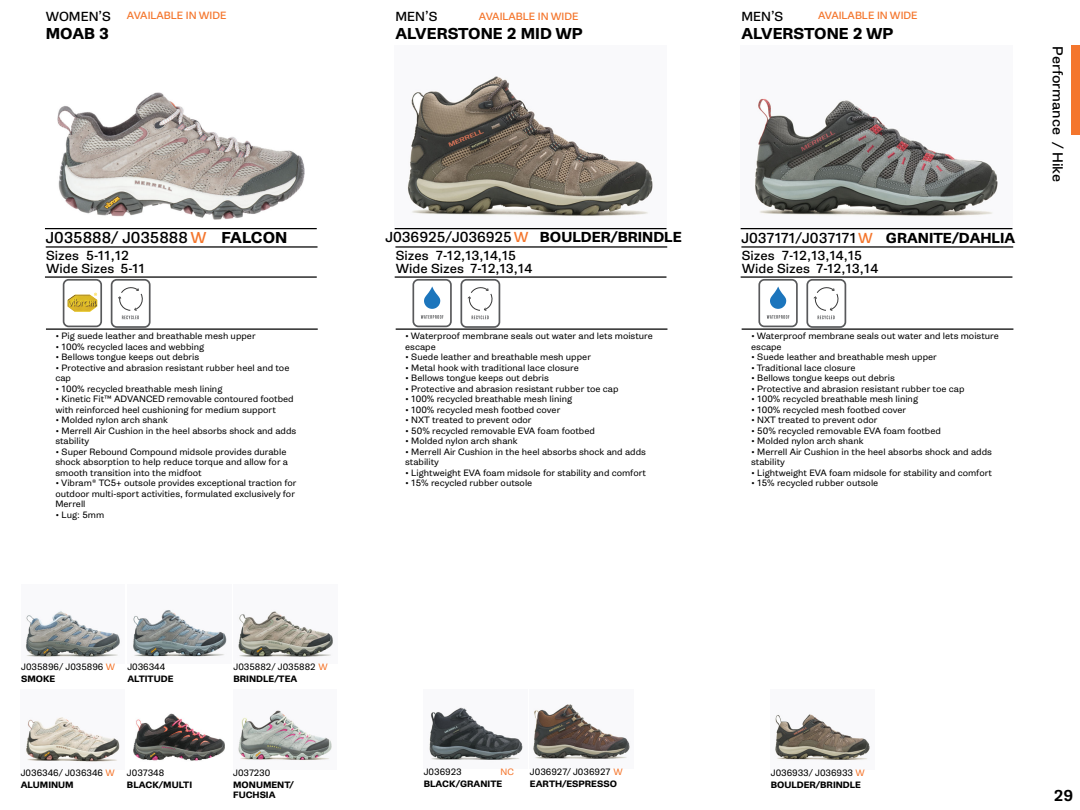
<style>
.page{position:relative;width:1080px;height:810px;background:#fff}
.page>*{position:absolute;margin:0;border:0;box-sizing:border-box;transform-origin:0 0}
.t1{font:700 15px "Gira Sans";color:#000}
.t2{font:15px "Gira Sans";color:#000}
.t3{font:500 15px "Gira Sans";color:#000}
.t4{font:13.75px "Gira Sans";color:#000}
.t5{font:700 13.75px "Gira Sans";color:#000}
.t6{font:12.5px/13.4px "Gira Sans";color:#000}
.t7{font:10px "Gira Sans";color:#f4762d}
.t8{font:8.75px/10.5px "Gira Sans";color:#000}
.t9{font:700 8.75px/10.5px "Gira Sans";color:#000}
.t10{font:8.75px "Gira Sans";color:#f4762d}
.s1{color:#f4762d}
.s2{font-weight:700}
</style>
<div class="page">
<img style="left:58px;top:92px;width:246px;height:128px">
<hr style="left:45px;top:228px;width:272px;height:1px;background:#000">
<hr style="left:46px;top:246px;width:272px;height:2px;background:#000">
<hr style="left:46px;top:328px;width:272px;height:2px;background:#000">
<div style="left:63px;top:279px;width:39px;height:48px;border:2px solid #58595b;border-radius:5px"></div>
<img style="left:67px;top:294px;width:30px;height:18px">
<div style="left:111px;top:279px;width:40px;height:49px;border:2px solid #58595b;border-radius:5px"></div>
<svg style="left:118px;top:287px;width:25px;height:32px"></svg>
<img style="left:133px;top:610px;width:94px;height:47px">
<hr style="left:45px;top:276px;width:272px;height:2px;background:#000">
<img style="left:238px;top:611px;width:95px;height:46px">
<img style="left:25px;top:611px;width:95px;height:46px">
<img style="left:134px;top:713px;width:90px;height:48px">
<img style="left:238px;top:710px;width:94px;height:51px">
<img style="left:26px;top:717px;width:94px;height:45px">
<img style="left:407px;top:76px;width:246px;height:140px">
<hr style="left:395px;top:228px;width:271px;height:1px;background:#000">
<hr style="left:395px;top:246px;width:272px;height:2px;background:#000">
<hr style="left:396px;top:328px;width:271px;height:2px;background:#000">
<svg style="left:421px;top:315px;width:22px;height:4px"></svg>
<svg style="left:424px;top:287px;width:16px;height:22px"></svg>
<div style="left:412px;top:279px;width:40px;height:48px;border:2px solid #58595b;border-radius:5px"></div>
<div style="left:460px;top:279px;width:40px;height:49px;border:2px solid #58595b;border-radius:5px"></div>
<svg style="left:468px;top:287px;width:24px;height:32px"></svg>
<img style="left:533px;top:704px;width:97px;height:55px">
<hr style="left:395px;top:276px;width:271px;height:2px;background:#000">
<img style="left:429px;top:707px;width:94px;height:53px">
<img style="left:755px;top:98px;width:243px;height:118px">
<hr style="left:741px;top:228px;width:271px;height:1px;background:#000">
<hr style="left:741px;top:246px;width:272px;height:2px;background:#000">
<hr style="left:742px;top:328px;width:271px;height:2px;background:#000">
<svg style="left:767px;top:315px;width:22px;height:4px"></svg>
<svg style="left:770px;top:287px;width:16px;height:22px"></svg>
<div style="left:758px;top:279px;width:40px;height:48px;border:2px solid #58595b;border-radius:5px"></div>
<div style="left:806px;top:279px;width:40px;height:49px;border:2px solid #58595b;border-radius:5px"></div>
<svg style="left:814px;top:287px;width:24px;height:32px"></svg>
<hr style="left:741px;top:276px;width:271px;height:2px;background:#000">
<img style="left:775px;top:714px;width:95px;height:46px">
<div style="left:1071px;top:45px;width:9px;height:90px;background:#f4762d"></div>
<h3 class="t6" style="left:46px;top:10px;width:67px">WOMEN’S</h3>
<h3 class="t6" style="left:395px;top:10px;width:43px">MEN’S</h3>
<p class="t7" style="left:127px;top:11px;width:101px">AVAILABLE IN WIDE</p>
<p class="t7" style="left:479px;top:12px;width:101px">AVAILABLE IN WIDE</p>
<h3 class="t6" style="left:741px;top:10px;width:43px">MEN’S</h3>
<p class="t7" style="left:818px;top:11px;width:101px">AVAILABLE IN WIDE</p>
<h1 class="t1" style="left:46px;top:27px;width:65px">MOAB 3</h1>
<h1 class="t1" style="left:395px;top:27px;width:189px">ALVERSTONE 2 MID WP</h1>
<h1 class="t1" style="left:741px;top:27px;width:153px">ALVERSTONE 2 WP</h1>
<h2 class="t4" style="left:1064px;top:46px;width:137px;rotate:90deg">Performance / Hike</h2>
<h1 class="t2" style="left:46px;top:231px;width:162px">J035888/ J035888 <span class="s1">W</span></h1>
<h1 class="t1" style="left:222px;top:232px;width:67px">FALCON</h1>
<h3 class="t6" style="left:46px;top:249px;width:70px">Sizes<br>Wide Sizes</h3>
<h3 class="t6" style="left:86px;top:249px;width:44px">5-11,12</h3>
<h3 class="t6" style="left:120px;top:263px;width:26px">5-11</h3>
<h2 class="t4" style="left:385px;top:231px;width:144px">J036925/J036925 <span class="s1">W</span></h2>
<h2 class="t5" style="left:540px;top:232px;width:143px">BOULDER/BRINDLE</h2>
<h3 class="t6" style="left:396px;top:249px;width:70px">Sizes<br>Wide Sizes</h3>
<h3 class="t6" style="left:470px;top:249px;width:64px;text-indent:-34px">7-12,13,14,15<br>7-12,13,14</h3>
<h2 class="t4" style="left:741px;top:231px;width:133px">J037171/J037171 <span class="s1">W</span></h2>
<h2 class="t5" style="left:886px;top:232px;width:131px">GRANITE/DAHLIA</h2>
<h3 class="t6" style="left:742px;top:249px;width:70px">Sizes<br>Wide Sizes</h3>
<h3 class="t6" style="left:816px;top:249px;width:64px;text-indent:-34px">7-12,13,14,15<br>7-12,13,14</h3>
<p class="t8" style="left:55px;top:331px;width:202px">• Pig suede leather and breathable mesh upper</p>
<p class="t8" style="left:55px;top:342px;width:150px">• 100% recycled laces and webbing</p>
<p class="t8" style="left:55px;top:352px;width:145px">• Bellows tongue keeps out debris</p>
<p class="t8" style="left:55px;top:363px;width:236px">• Protective and abrasion resistant rubber heel and toe cap</p>
<p class="t8" style="left:55px;top:384px;width:169px">• 100% recycled breathable mesh lining</p>
<p class="t8" style="left:55px;top:394px;width:240px">• Kinetic Fit™ ADVANCED removable contoured footbed with reinforced heel cushioning for medium support</p>
<p class="t8" style="left:55px;top:415px;width:114px">• Molded nylon arch shank</p>
<p class="t8" style="left:55px;top:426px;width:242px">• Merrell Air Cushion in the heel absorbs shock and adds stability</p>
<p class="t8" style="left:55px;top:447px;width:234px">• Super Rebound Compound midsole provides durable shock absorption to help reduce torque and allow for a smooth transition into the midfoot</p>
<p class="t8" style="left:55px;top:478px;width:243px">• Vibram® TC5+ outsole provides exceptional traction for outdoor multi-sport activities, formulated exclusively for<br>Merrell</p>
<p class="t8" style="left:55px;top:510px;width:50px">• Lug: 5mm</p>
<p class="t8" style="left:405px;top:331px;width:249px">• Waterproof membrane seals out water and lets moisture escape</p>
<p class="t8" style="left:405px;top:352px;width:187px">• Suede leather and breathable mesh upper</p>
<p class="t8" style="left:405px;top:363px;width:175px">• Metal hook with traditional lace closure</p>
<p class="t8" style="left:405px;top:373px;width:145px">• Bellows tongue keeps out debris</p>
<p class="t8" style="left:405px;top:384px;width:215px">• Protective and abrasion resistant rubber toe cap</p>
<p class="t8" style="left:405px;top:394px;width:169px">• 100% recycled breathable mesh lining</p>
<p class="t8" style="left:405px;top:405px;width:157px">• 100% recycled mesh footbed cover</p>
<p class="t8" style="left:405px;top:415px;width:128px">• NXT treated to prevent odor</p>
<p class="t8" style="left:405px;top:426px;width:191px">• 50% recycled removable EVA foam footbed</p>
<p class="t8" style="left:405px;top:436px;width:114px">• Molded nylon arch shank</p>
<p class="t8" style="left:405px;top:447px;width:242px">• Merrell Air Cushion in the heel absorbs shock and adds stability</p>
<p class="t8" style="left:405px;top:468px;width:242px">• Lightweight EVA foam midsole for stability and comfort</p>
<p class="t8" style="left:405px;top:478px;width:129px">• 15% recycled rubber outsole</p>
<p class="t8" style="left:751px;top:331px;width:249px">• Waterproof membrane seals out water and lets moisture escape</p>
<p class="t8" style="left:751px;top:352px;width:187px">• Suede leather and breathable mesh upper</p>
<p class="t8" style="left:751px;top:363px;width:106px">• Traditional lace closure</p>
<p class="t8" style="left:751px;top:373px;width:145px">• Bellows tongue keeps out debris</p>
<p class="t8" style="left:751px;top:384px;width:215px">• Protective and abrasion resistant rubber toe cap</p>
<p class="t8" style="left:751px;top:394px;width:169px">• 100% recycled breathable mesh lining</p>
<p class="t8" style="left:751px;top:405px;width:157px">• 100% recycled mesh footbed cover</p>
<p class="t8" style="left:751px;top:415px;width:128px">• NXT treated to prevent odor</p>
<p class="t8" style="left:751px;top:426px;width:191px">• 50% recycled removable EVA foam footbed</p>
<p class="t8" style="left:751px;top:436px;width:114px">• Molded nylon arch shank</p>
<p class="t8" style="left:751px;top:447px;width:242px">• Merrell Air Cushion in the heel absorbs shock and adds stability</p>
<p class="t8" style="left:751px;top:468px;width:242px">• Lightweight EVA foam midsole for stability and comfort</p>
<p class="t8" style="left:751px;top:478px;width:129px">• 15% recycled rubber outsole</p>
<p class="t8" style="left:21px;top:662px;width:96px;line-height:12.1px">J035896/ J035896 <span class="s1">W<br></span><span class="s2">SMOKE</span></p>
<p class="t8" style="left:127px;top:662px;width:39px">J036344</p>
<p class="t9" style="left:127px;top:675px;width:48px">ALTITUDE</p>
<p class="t8" style="left:234px;top:662px;width:96px;line-height:12.1px">J035882/ J035882 <span class="s1">W<br></span><span class="s2">BRINDLE/TEA</span></p>
<p class="t8" style="left:21px;top:767px;width:96px;line-height:12.1px">J036346/ J036346 <span class="s1">W<br></span><span class="s2">ALUMINUM</span></p>
<p class="t8" style="left:127px;top:768px;width:39px">J037348</p>
<p class="t9" style="left:127px;top:780px;width:67px">BLACK/MULTI</p>
<p class="t8" style="left:233px;top:768px;width:39px">J037230</p>
<p class="t9" style="left:233px;top:780px;width:62px">MONUMENT/<br>FUCHSIA</p>
<p class="t8" style="left:424px;top:767px;width:39px">J036923</p>
<p class="t9" style="left:424px;top:779px;width:80px">BLACK/GRANITE</p>
<p class="t10" style="left:500px;top:768px;width:15px">NC</p>
<p class="t8" style="left:530px;top:766px;width:94px;line-height:12.1px">J036927/ J036927 <span class="s1">W<br></span><span class="s2">EARTH/ESPRESSO</span></p>
<p class="t8" style="left:771px;top:767px;width:96px;line-height:12.1px">J036933/ J036933 <span class="s1">W<br></span><span class="s2">BOULDER/BRINDLE</span></p>
<h1 class="t3" style="left:1054px;top:789px;width:21px">29</h1>
</div>
